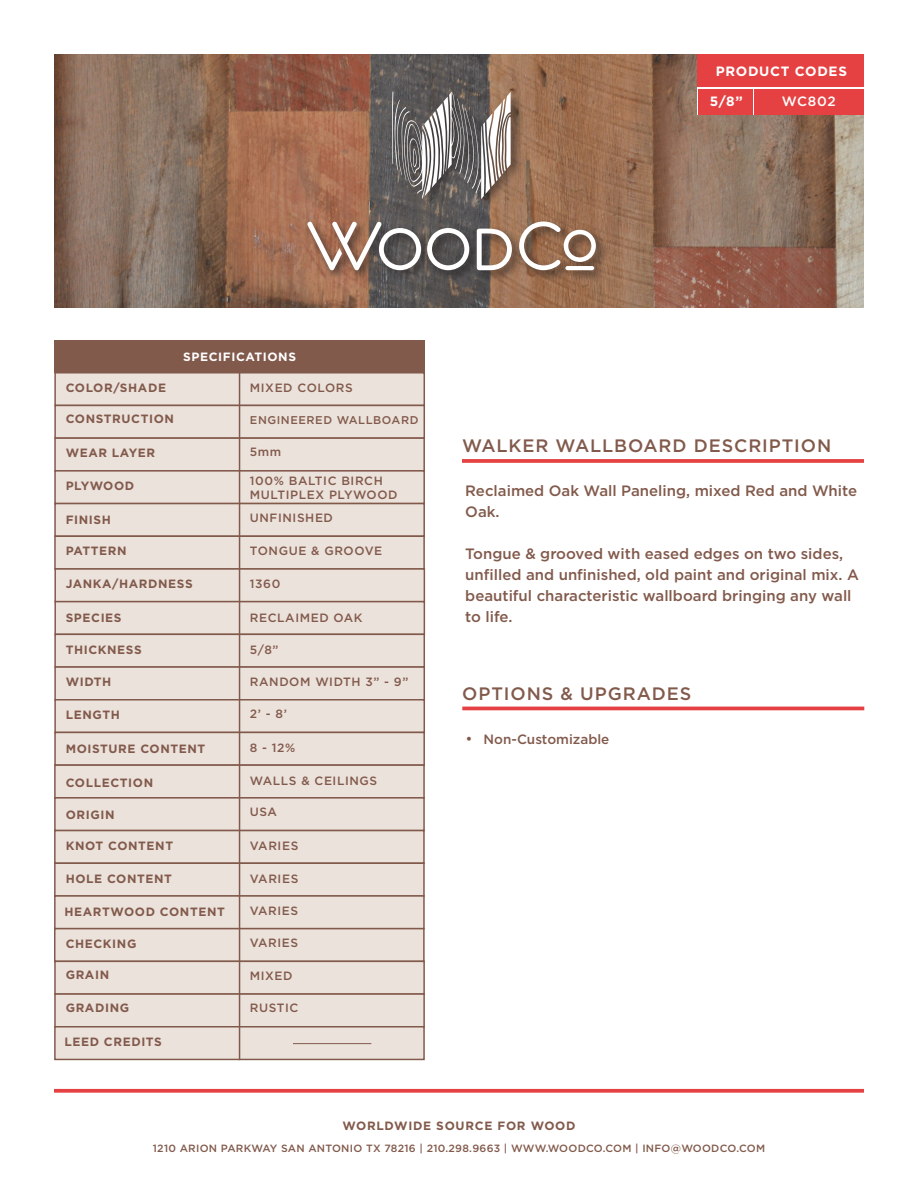
<style>
.page{position:relative;width:918px;height:1188px;background:#fff}
.page>*{position:absolute;margin:0;border:0;box-sizing:border-box;transform-origin:0 0}
.t1{font:500 18px "Gotham";letter-spacing:.05em;color:#825a4c}
.t2{font:500 15px/21px "Gotham";color:#825a4c}
.t3{font:500 13.5px "Gotham";color:#825a4c}
.t4{font:700 13.5px "Gotham";letter-spacing:.05em;color:#fff}
.t5{font:500 13.5px "Gotham";letter-spacing:.045em;color:#fff}
.t6{font:700 12px "Gotham";letter-spacing:.05em;color:#825a4c}
.t7{font:500 12px/14.4px "Gotham";letter-spacing:.05em;color:#825a4c}
.t8{font:700 12px "Gotham";letter-spacing:.05em;color:#fff}
.t9{font:500 11.25px "Gotham";letter-spacing:.05em;color:#825a4c}
.t10{font:500 10.5px "Gotham";letter-spacing:.025em;color:#825a4c}
.s1{font-weight:400;font-size:15px}
</style>
<div class="page">
<img style="left:54px;top:54px;width:810px;height:254px">
<div style="left:698px;top:53px;width:166px;height:62px;background:#fff"></div>
<div style="left:754px;top:89px;width:110px;height:26px;background:#e64142"></div>
<div style="left:698px;top:89px;width:54px;height:26px;background:#e64142"></div>
<svg style="left:462px;top:459px;width:402px;height:4px;fill:#e64748"></svg>
<div style="left:54px;top:372px;width:371px;height:34px;background:#ebe2db"></div>
<div style="left:54px;top:340px;width:371px;height:33px;background:#825a4c"></div>
<div style="left:54px;top:405px;width:371px;height:34px;background:#ebe2db;border:2px solid #825a4c"></div>
<div style="left:54px;top:437px;width:371px;height:35px;background:#ebe2db;border:2px solid #825a4c"></div>
<div style="left:54px;top:470px;width:371px;height:34px;background:#ebe2db;border:2px solid #825a4c"></div>
<div style="left:54px;top:503px;width:371px;height:34px;background:#ebe2db;border:2px solid #825a4c"></div>
<div style="left:54px;top:536px;width:371px;height:34px;background:#ebe2db;border:2px solid #825a4c"></div>
<div style="left:54px;top:568px;width:371px;height:34px;background:#ebe2db;border:2px solid #825a4c"></div>
<div style="left:54px;top:601px;width:371px;height:34px;background:#ebe2db;border:2px solid #825a4c"></div>
<div style="left:54px;top:634px;width:371px;height:34px;background:#ebe2db;border:2px solid #825a4c"></div>
<div style="left:54px;top:666px;width:371px;height:34px;background:#ebe2db;border:2px solid #825a4c"></div>
<div style="left:54px;top:699px;width:371px;height:34px;background:#ebe2db;border:2px solid #825a4c"></div>
<div style="left:54px;top:732px;width:371px;height:34px;background:#ebe2db;border:2px solid #825a4c"></div>
<div style="left:54px;top:764px;width:371px;height:35px;background:#ebe2db;border:2px solid #825a4c"></div>
<div style="left:54px;top:797px;width:371px;height:34px;background:#ebe2db;border:2px solid #825a4c"></div>
<div style="left:54px;top:830px;width:371px;height:34px;background:#ebe2db;border:2px solid #825a4c"></div>
<div style="left:54px;top:862px;width:371px;height:35px;background:#ebe2db;border:2px solid #825a4c"></div>
<div style="left:54px;top:895px;width:371px;height:34px;background:#ebe2db;border:2px solid #825a4c"></div>
<div style="left:54px;top:928px;width:371px;height:34px;background:#ebe2db;border:2px solid #825a4c"></div>
<div style="left:54px;top:961px;width:371px;height:34px;background:#ebe2db;border:2px solid #825a4c"></div>
<div style="left:54px;top:993px;width:371px;height:35px;background:#ebe2db;border:2px solid #825a4c"></div>
<div style="left:54px;top:1026px;width:371px;height:34px;background:#ebe2db;border:2px solid #825a4c"></div>
<hr style="left:239px;top:373px;width:1px;height:687px;background:#825a4c">
<hr style="left:293px;top:1043px;width:78px;height:1px;background:#825a4c">
<div style="left:304px;top:89px;width:304px;height:194px;background:#231f20;opacity:.75"></div>
<svg style="left:392px;top:91px;width:119px;height:108px"></svg>
<svg style="left:307px;top:222px;width:114px;height:48px"></svg>
<svg style="left:427px;top:228px;width:42px;height:42px"></svg>
<svg style="left:477px;top:229px;width:35px;height:41px"></svg>
<svg style="left:519px;top:222px;width:77px;height:48px"></svg>
<hr style="left:565px;top:266px;width:29px;height:4px;background:#fff;border-radius:2px">
<svg style="left:54px;top:1089px;width:810px;height:4px;fill:#e64142"></svg>
<div style="left:698px;top:54px;width:166px;height:33px;background:#e64142"></div>
<hr style="left:462px;top:707px;width:402px;height:3px;background:#e64142">
<p class="t4" style="left:716px;top:62px;width:133px">PRODUCT CODES</p>
<p class="t4" style="left:710px;top:93px;width:35px">5/8”</p>
<p class="t5" style="left:782px;top:93px;width:55px">WC802</p>
<p class="t8" style="left:183px;top:349px;width:114px">SPECIFICATIONS</p>
<p class="t6" style="left:66px;top:380px;width:102px">COLOR/SHADE</p>
<p class="t6" style="left:66px;top:411px;width:110px">CONSTRUCTION</p>
<p class="t6" style="left:66px;top:444px;width:91px">WEAR LAYER</p>
<p class="t6" style="left:66px;top:478px;width:70px">PLYWOOD</p>
<p class="t6" style="left:66px;top:512px;width:47px">FINISH</p>
<p class="t6" style="left:66px;top:543px;width:62px">PATTERN</p>
<p class="t6" style="left:66px;top:576px;width:129px">JANKA/HARDNESS</p>
<p class="t6" style="left:66px;top:610px;width:57px">SPECIES</p>
<p class="t6" style="left:66px;top:642px;width:78px">THICKNESS</p>
<p class="t6" style="left:66px;top:674px;width:47px">WIDTH</p>
<p class="t6" style="left:66px;top:706px;width:56px">LENGTH</p>
<p class="t6" style="left:66px;top:740px;width:141px">MOISTURE CONTENT</p>
<p class="t6" style="left:66px;top:775px;width:89px">COLLECTION</p>
<p class="t6" style="left:66px;top:806px;width:50px">ORIGIN</p>
<p class="t6" style="left:66px;top:838px;width:109px">KNOT CONTENT</p>
<p class="t6" style="left:66px;top:871px;width:108px">HOLE CONTENT</p>
<p class="t6" style="left:64px;top:904px;width:162px">HEARTWOOD CONTENT</p>
<p class="t6" style="left:66px;top:935px;width:72px">CHECKING</p>
<p class="t6" style="left:66px;top:967px;width:45px">GRAIN</p>
<p class="t6" style="left:66px;top:1000px;width:65px">GRADING</p>
<p class="t6" style="left:64px;top:1034px;width:99px">LEED CREDITS</p>
<p class="t7" style="left:250px;top:380px;width:104px">MIXED COLORS</p>
<p class="t9" style="left:250px;top:413px;width:170px">ENGINEERED WALLBOARD</p>
<p class="t7" style="left:250px;top:445px;width:33px">5mm</p>
<p class="t7" style="left:250px;top:473px;width:149px">100% BALTIC BIRCH<br>MULTIPLEX PLYWOOD</p>
<p class="t7" style="left:250px;top:510px;width:85px">UNFINISHED</p>
<p class="t7" style="left:250px;top:543px;width:134px">TONGUE &amp; GROOVE</p>
<p class="t7" style="left:250px;top:576px;width:32px">1360</p>
<p class="t7" style="left:250px;top:610px;width:114px">RECLAIMED OAK</p>
<p class="t7" style="left:250px;top:642px;width:30px">5/8”</p>
<p class="t7" style="left:250px;top:674px;width:160px">RANDOM WIDTH 3” - 9”</p>
<p class="t7" style="left:250px;top:707px;width:39px">2’ - 8’</p>
<p class="t7" style="left:250px;top:741px;width:47px">8 - 12%</p>
<p class="t7" style="left:250px;top:773px;width:129px">WALLS &amp; CEILINGS</p>
<p class="t7" style="left:250px;top:804px;width:29px">USA</p>
<p class="t7" style="left:250px;top:838px;width:50px">VARIES</p>
<p class="t7" style="left:250px;top:871px;width:50px">VARIES</p>
<p class="t7" style="left:250px;top:903px;width:50px">VARIES</p>
<p class="t7" style="left:250px;top:936px;width:50px">VARIES</p>
<p class="t7" style="left:250px;top:968px;width:44px">MIXED</p>
<p class="t7" style="left:250px;top:1001px;width:50px">RUSTIC</p>
<p class="t1" style="left:462px;top:434px;width:371px">WALKER WALLBOARD DESCRIPTION</p>
<p class="t2" style="left:465px;top:480px;width:393px">Reclaimed Oak Wall Paneling, mixed Red and White<br>Oak.</p>
<p class="t2" style="left:465px;top:543px;width:395px">Tongue &amp; grooved with eased edges on two sides, unfilled and unfinished, old paint and original mix. A beautiful characteristic wallboard bringing any wall to life.</p>
<p class="t1" style="left:462px;top:682px;width:230px">OPTIONS &amp; UPGRADES</p>
<p class="t3" style="left:466px;top:730px;width:145px"><span class="s1">•</span> Non-Customizable</p>
<p class="t6" style="left:342px;top:1117px;width:235px">WORLDWIDE SOURCE FOR WOOD</p>
<p class="t10" style="left:153px;top:1141px;width:614px">1210 ARION PARKWAY SAN ANTONIO TX 78216 | 210.298.9663 | WWW.WOODCO.COM | INFO@WOODCO.COM</p>
</div>
